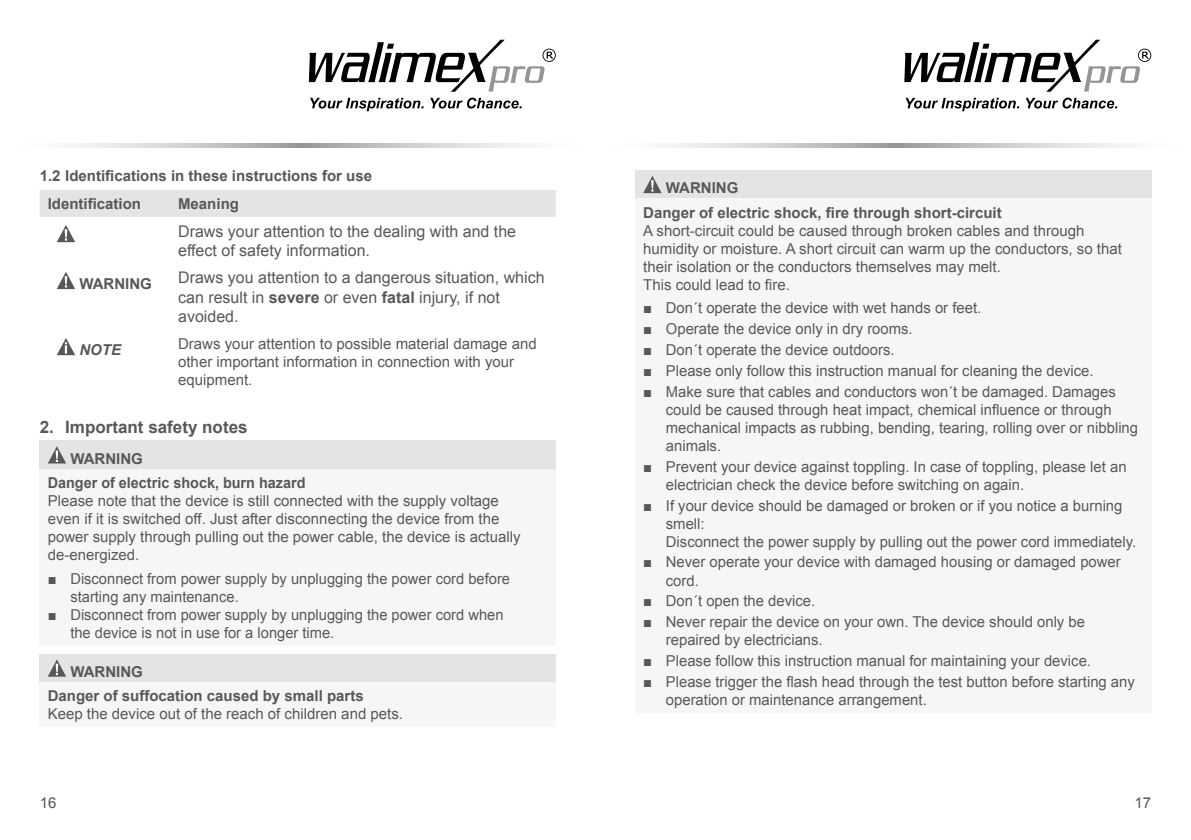
<style>
.page{position:relative;width:1191px;height:840px;background:#fff}
.page>*{position:absolute;margin:0;border:0;box-sizing:border-box;transform-origin:0 0}
.t1{font:700 17px "Arial";color:#58585a}
.t2{font:16px/19.2px "Arial";color:#58585a}
.t3{font:15px/18px "Arial";color:#58585a}
.t4{font:700 15px/24.4px "Arial";color:#58585a}
.t5{font:italic 700 15px "Arial";color:#58585a}
.s1{font-weight:700}
</style>
<div class="page">
<div style="left:40px;top:190px;width:516px;height:27px;background:#e3e4e4"></div>
<svg style="left:57px;top:225px;width:18px;height:17px"></svg>
<svg style="left:57px;top:272px;width:18px;height:17px"></svg>
<svg style="left:57px;top:338px;width:18px;height:17px"></svg>
<div style="left:40px;top:440px;width:516px;height:29px;background:#e3e4e4"></div>
<div style="left:40px;top:469px;width:516px;height:176px;background:#f6f6f6"></div>
<svg style="left:48px;top:446px;width:18px;height:17px"></svg>
<div style="left:40px;top:653px;width:516px;height:28px;background:#e3e4e4"></div>
<div style="left:40px;top:681px;width:516px;height:45px;background:#f6f6f6"></div>
<svg style="left:48px;top:659px;width:18px;height:17px"></svg>
<div style="left:635px;top:170px;width:516px;height:28px;background:#e3e4e4"></div>
<div style="left:635px;top:198px;width:516px;height:514px;background:#f6f6f6"></div>
<svg style="left:643px;top:176px;width:18px;height:17px"></svg>
<svg style="left:671px;top:143px;width:450px;height:4px;background:#cbcccd"></svg>
<svg style="left:75px;top:143px;width:451px;height:4px;background:#cbcccd"></svg>
<svg style="left:905px;top:98px;width:114px;height:13px"></svg>
<svg style="left:1026px;top:98px;width:91px;height:10px"></svg>
<svg style="left:904px;top:40px;width:247px;height:52px"></svg>
<svg style="left:310px;top:98px;width:114px;height:13px"></svg>
<svg style="left:430px;top:98px;width:92px;height:10px"></svg>
<svg style="left:309px;top:40px;width:247px;height:52px"></svg>
<p class="t4" style="left:48px;top:162px;width:326px;line-height:27.6px;text-indent:-8px">1.2 Identifications in these instructions for use<br>Identification</p>
<p class="t4" style="left:178px;top:192px;width:62px">Meaning</p>
<p class="t2" style="left:178px;top:221px;width:339px">Draws your attention to the dealing with and the effect of safety information.</p>
<p class="t4" style="left:79px;top:272px;width:74px">WARNING</p>
<p class="t2" style="left:178px;top:268px;width:368px">Draws you attention to a dangerous situation, which can result in <span class="s1">severe</span> or even <span class="s1">fatal</span> injury, if not avoided.</p>
<p class="t5" style="left:79px;top:340px;width:43px">NOTE</p>
<p class="t3" style="left:178px;top:334px;width:360px">Draws your attention to possible material damage and other important information in connection with your equipment.</p>
<p class="t1" style="left:40px;top:415px;width:209px">2. Important safety notes</p>
<p class="t4" style="left:48px;top:446px;width:259px;text-indent:23px">WARNING<br>Danger of electric shock, burn hazard</p>
<p class="t3" style="left:48px;top:491px;width:474px">Please note that the device is still connected with the supply voltage even if it is switched off. Just after disconnecting the device from the power supply through pulling out the power cable, the device is actually de-energized.</p>
<p class="t3" style="left:70px;top:569px;width:441px;text-indent:-23px"><span class="s1">■</span> Disconnect from power supply by unplugging the power cord before starting any maintenance.</p>
<p class="t3" style="left:70px;top:605px;width:435px;text-indent:-23px"><span class="s1">■</span> Disconnect from power supply by unplugging the power cord when the device is not in use for a longer time.</p>
<p class="t4" style="left:48px;top:659px;width:317px;text-indent:23px">WARNING<br>Danger of suffocation caused by small parts</p>
<p class="t3" style="left:48px;top:704px;width:357px">Keep the device out of the reach of children and pets.</p>
<p class="t4" style="left:643px;top:176px;width:360px;text-indent:23px">WARNING<br>Danger of electric shock, fire through short-circuit</p>
<p class="t3" style="left:643px;top:221px;width:480px">A short-circuit could be caused through broken cables and through humidity or moisture. A short circuit can warm up the conductors, so that their isolation or the conductors themselves may melt.<br>This could lead to fire.</p>
<p class="t3" style="left:643px;top:299px;width:339px"><span class="s1">■</span> Don´t operate the device with wet hands or feet.</p>
<p class="t3" style="left:643px;top:320px;width:271px"><span class="s1">■</span> Operate the device only in dry rooms.</p>
<p class="t3" style="left:643px;top:341px;width:253px"><span class="s1">■</span> Don´t operate the device outdoors.</p>
<p class="t3" style="left:643px;top:361px;width:452px"><span class="s1">■</span> Please only follow this instruction manual for cleaning the device.</p>
<p class="t3" style="left:666px;top:382px;width:474px;text-indent:-23px"><span class="s1">■</span> Make sure that cables and conductors won´t be damaged. Damages could be caused through heat impact, chemical influence or through mechanical impacts as rubbing, bending, tearing, rolling over or nibbling animals.</p>
<p class="t3" style="left:666px;top:457px;width:462px;text-indent:-23px"><span class="s1">■</span> Prevent your device against toppling. In case of toppling, please let an electrician check the device before switching on again.</p>
<p class="t3" style="left:666px;top:496px;width:472px;text-indent:-23px"><span class="s1">■</span> If your device should be damaged or broken or if you notice a burning smell:<br>Disconnect the power supply by pulling out the power cord immediately.</p>
<p class="t3" style="left:666px;top:553px;width:456px;text-indent:-23px"><span class="s1">■</span> Never operate your device with damaged housing or damaged power cord.</p>
<p class="t3" style="left:643px;top:592px;width:174px"><span class="s1">■</span> Don´t open the device.</p>
<p class="t3" style="left:666px;top:612px;width:421px;text-indent:-23px"><span class="s1">■</span> Never repair the device on your own. The device should only be repaired by electricians.</p>
<p class="t3" style="left:643px;top:651px;width:449px"><span class="s1">■</span> Please follow this instruction manual for maintaining your device.</p>
<p class="t3" style="left:666px;top:672px;width:470px;text-indent:-23px"><span class="s1">■</span> Please trigger the flash head through the test button before starting any operation or maintenance arrangement.</p>
<p class="t3" style="left:40px;top:793px;width:18px">16</p>
<p class="t3" style="left:1134px;top:793px;width:18px">17</p>
</div>
